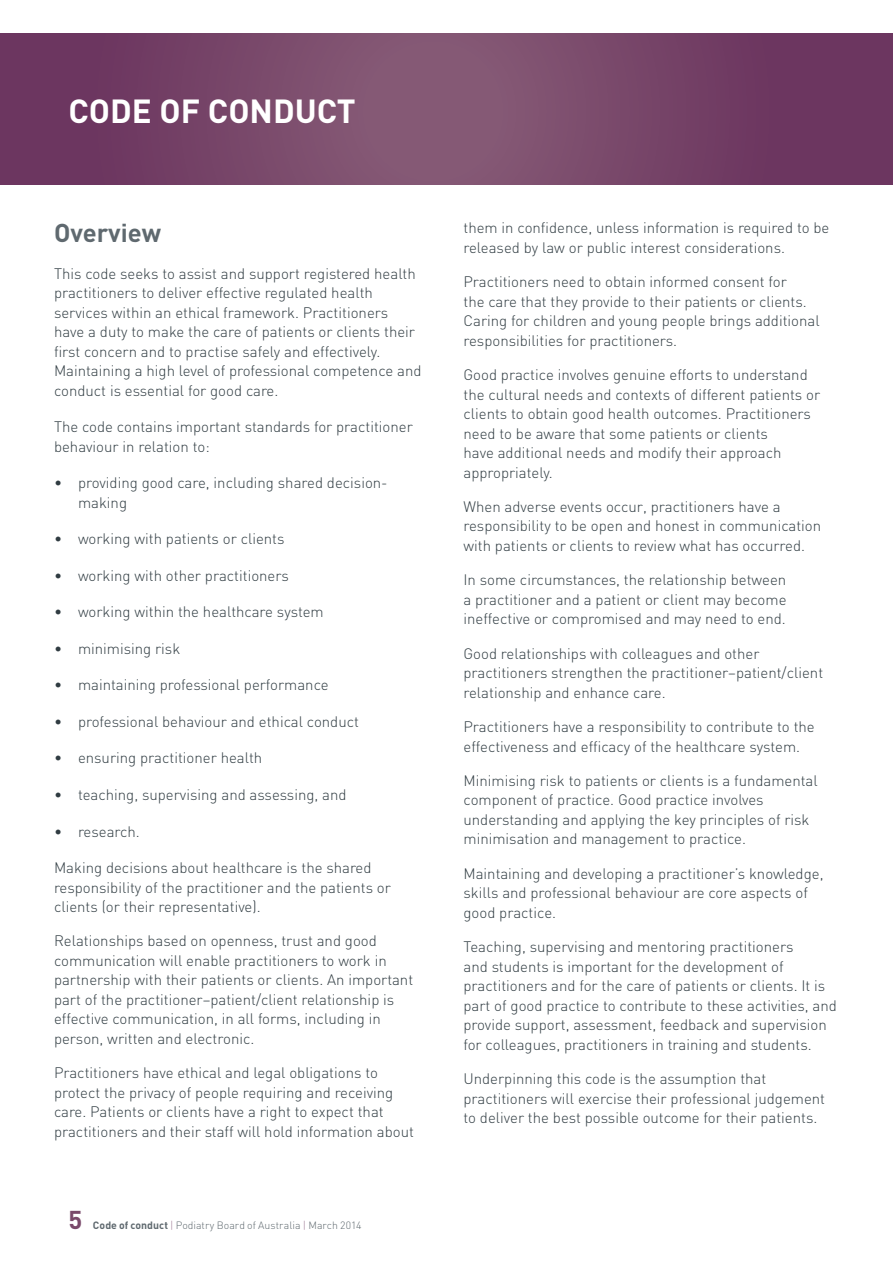
<style>
.page{position:relative;width:893px;height:1263px;background:#fff}
.page>*{position:absolute;margin:0;border:0;box-sizing:border-box;transform-origin:0 0}
.t1{font:700 33px "DIN";color:#fff}
.t2{font:700 25.5px "DIN";color:#5f696f}
.t3{font:700 25.5px "DIN";color:#79496a}
.t4{font:300 15px/19.5px "DIN";color:#303c42}
.t5{font:300 10.5px "DIN";color:#5f696f}
.s1{font-weight:700}
.s2{color:#a17f97}
</style>
<div class="page">
<svg style="left:0;top:34px;width:893px;height:150px;background:#764568"></svg>
<h1 class="t1" style="left:68px;top:90px;width:289px">CODE OF CONDUCT</h1>
<h2 class="t2" style="left:54px;top:216px;width:109px">Overview</h2>
<p class="t4" style="left:54px;top:264px;width:369px">This code seeks to assist and support registered health practitioners to deliver effective regulated health services within an ethical framework. Practitioners have a duty to make the care of patients or clients their first concern and to practise safely and effectively.<br>Maintaining a high level of professional competence and conduct is essential for good care.</p>
<p class="t4" style="left:54px;top:417px;width:360px">The code contains important standards for practitioner behaviour in relation to:</p>
<p class="t4" style="left:78px;top:473px;width:311px;text-indent:-24px">• providing good care, including shared decision&shy;making</p>
<p class="t4" style="left:54px;top:529px;width:232px">• working with patients or clients</p>
<p class="t4" style="left:54px;top:566px;width:236px">• working with other practitioners</p>
<p class="t4" style="left:54px;top:602px;width:271px">• working within the healthcare system</p>
<p class="t4" style="left:54px;top:639px;width:128px">• minimising risk</p>
<p class="t4" style="left:54px;top:675px;width:276px">• maintaining professional performance</p>
<p class="t4" style="left:54px;top:712px;width:307px">• professional behaviour and ethical conduct</p>
<p class="t4" style="left:54px;top:748px;width:210px">• ensuring practitioner health</p>
<p class="t4" style="left:54px;top:785px;width:294px">• teaching, supervising and assessing, and</p>
<p class="t4" style="left:54px;top:821px;width:87px">• research.</p>
<p class="t4" style="left:54px;top:858px;width:338px">Making decisions about healthcare is the shared responsibility of the practitioner and the patients or clients (or their representative).</p>
<p class="t4" style="left:54px;top:931px;width:361px">Relationships based on openness, trust and good communication will enable practitioners to work in partnership with their patients or clients. An important part of the practitioner–patient/client relationship is effective communication, in all forms, including in person, written and electronic.</p>
<p class="t4" style="left:54px;top:1063px;width:361px">Practitioners have ethical and legal obligations to protect the privacy of people requiring and receiving care. Patients or clients have a right to expect that practitioners and their staff will hold information about</p>
<h2 class="t3" style="left:68px;top:1203px;width:15px">5</h2>
<p class="t5" style="left:93px;top:1219px;width:270px"><span class="s1">Code of conduct</span> <span class="s2">|</span> Podiatry Board of Australia <span class="s2">|</span> March 2014</p>
<p class="t4" style="left:463px;top:218px;width:367px">them in confidence, unless information is required to be released by law or public interest considerations.</p>
<p class="t4" style="left:463px;top:272px;width:358px">Practitioners need to obtain informed consent for<br>the care that they provide to their patients or clients.<br>Caring for children and young people brings additional responsibilities for practitioners.</p>
<p class="t4" style="left:463px;top:365px;width:358px">Good practice involves genuine efforts to understand the cultural needs and contexts of different patients or clients to obtain good health outcomes. Practitioners need to be aware that some patients or clients<br>have additional needs and modify their approach appropriately.</p>
<p class="t4" style="left:463px;top:497px;width:359px">When adverse events occur, practitioners have a responsibility to be open and honest in communication with patients or clients to review what has occurred.</p>
<p class="t4" style="left:463px;top:570px;width:324px;text-align:justify">In some circumstances, the relationship between a practitioner and a patient or client may become ineffective or compromised and may need to end.</p>
<p class="t4" style="left:463px;top:643px;width:361px">Good relationships with colleagues and other practitioners strengthen the practitioner–patient/client relationship and enhance care.</p>
<p class="t4" style="left:463px;top:717px;width:353px">Practitioners have a responsibility to contribute to the effectiveness and efficacy of the healthcare system.</p>
<p class="t4" style="left:463px;top:771px;width:356px">Minimising risk to patients or clients is a fundamental component of practice. Good practice involves understanding and applying the key principles of risk minimisation and management to practice.</p>
<p class="t4" style="left:463px;top:863px;width:361px">Maintaining and developing a practitioner’s knowledge, skills and professional behaviour are core aspects of good practice.</p>
<p class="t4" style="left:463px;top:937px;width:375px">Teaching, supervising and mentoring practitioners<br>and students is important for the development of practitioners and for the care of patients or clients. It is part of good practice to contribute to these activities, and provide support, assessment, feedback and supervision for colleagues, practitioners in training and students.</p>
<p class="t4" style="left:463px;top:1069px;width:363px">Underpinning this code is the assumption that practitioners will exercise their professional judgement to deliver the best possible outcome for their patients.</p>
</div>
